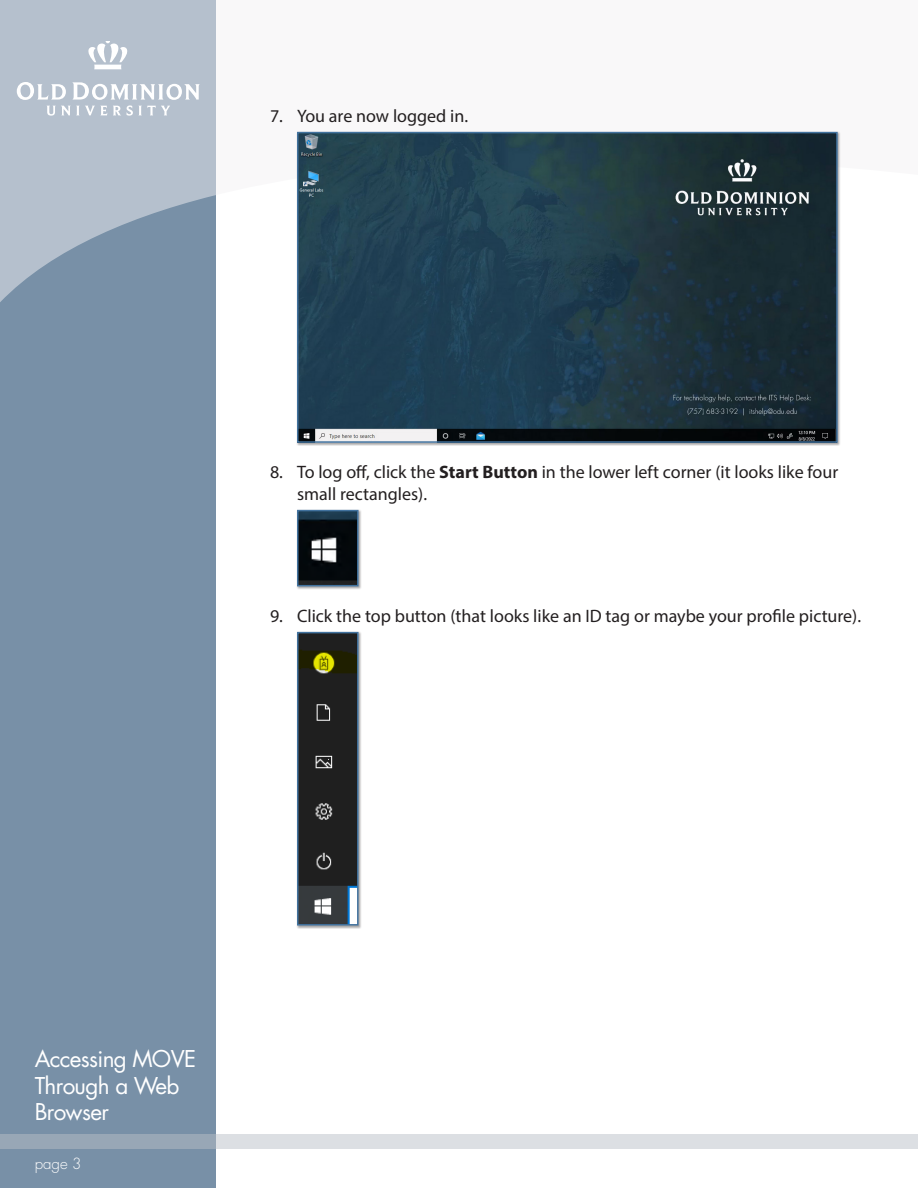
<style>
.page{position:relative;width:918px;height:1188px;background:#fff}
.page>*{position:absolute;margin:0;border:0;box-sizing:border-box;transform-origin:0 0}
.t1{font:22.5px/26.7px "Futura Std";letter-spacing:-.03em;color:#fff}
.numbered_list{font:18px/21.6px "Myriad Pro";color:#231f20}
.t2{font:300 15px "Futura Std";color:#fff}
.s1{font-weight:700}
</style>
<div class="page">
<div style="left:0;top:0;width:216px;height:1188px;background:#7890a7"></div>
<svg style="left:0;top:0;width:216px;height:302px;fill:#b5c0cd"></svg>
<svg style="left:0;top:1134px;width:918px;height:14px;background:#ccd1d8"></svg>
<svg style="left:87px;top:41px;width:42px;height:28px"></svg>
<svg style="left:17px;top:82px;width:183px;height:34px;background:#c7cfd9"></svg>
<img style="left:300px;top:135px;width:535px;height:305px">
<div style="left:297px;top:132px;width:541px;height:311px;border:2px solid #41729e"></div>
<div style="left:296px;top:509px;width:66px;height:81px;background:#231f20;opacity:.4"></div>
<img style="left:300px;top:513px;width:56px;height:70px">
<div style="left:297px;top:510px;width:62px;height:76px;border:2px solid #41729e"></div>
<div style="left:296px;top:632px;width:66px;height:297px;background:#231f20;opacity:.4"></div>
<img style="left:300px;top:635px;width:56px;height:288px">
<div style="left:297px;top:632px;width:62px;height:294px;border:2px solid #41729e"></div>
<p class="numbered_list" style="left:270px;top:104px;width:200px">7. You are now logged in.</p>
<p class="numbered_list" style="left:297px;top:461px;width:543px;text-indent:-27px">8. To log off, click the <span class="s1">Start Button</span> in the lower left corner (it looks like four small rectangles).</p>
<p class="numbered_list" style="left:270px;top:604px;width:593px">9. Click the top button (that looks like an ID tag or maybe your profile picture).</p>
<p class="t1" style="left:35px;top:1046px;width:163px">Accessing MOVE<br>Through a Web<br>Browser</p>
<p class="t2" style="left:35px;top:1155px;width:48px">page 3</p>
</div>
